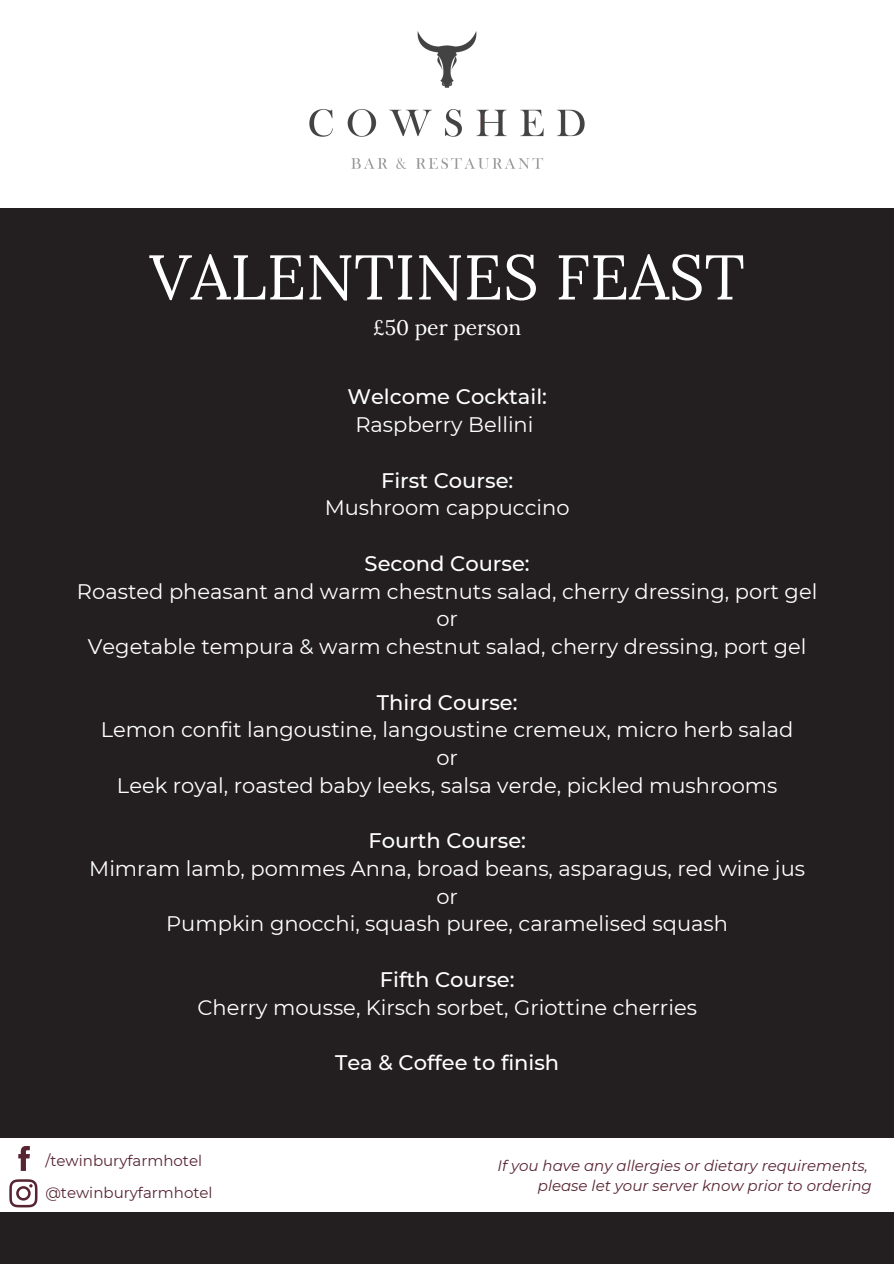
<style>
.page{position:relative;width:894px;height:1264px;background:#fff}
.page>*{position:absolute;margin:0;border:0;box-sizing:border-box;transform-origin:0 0}
.t1{font:63px "Lora";color:#fff}
.t2{font:21px/27.8px "Montserrat";color:#fff;text-align:center}
.t3{font:500 21px "Montserrat";color:#fff}
.t4{font:21px "Lora";color:#fff}
.t5{font:italic 15px/20.2px "Montserrat";color:#572432;text-align:right}
.t6{font:15px/31.5px "Montserrat";color:#572432}
</style>
<div class="page">
<div style="left:0;top:0;width:893px;height:1263px;background:#231f20"></div>
<div style="left:0;top:0;width:893px;height:207px;background:#fff"></div>
<div style="left:0;top:1138px;width:893px;height:73px;background:#fff"></div>
<svg style="left:18px;top:1146px;width:12px;height:24px"></svg>
<svg style="left:9px;top:1179px;width:28px;height:28px"></svg>
<img style="left:309px;top:31px;width:276px;height:138px">
<h1 class="t1" style="left:149px;top:236px;width:596px">VALENTINES FEAST</h1>
<p class="t4" style="left:373px;top:314px;width:149px">£50 per person</p>
<p class="t3" style="left:347px;top:384px;width:201px">Welcome Cocktail:</p>
<p class="t2" style="left:355px;top:411px;width:180px">Raspberry Bellini</p>
<p class="t3" style="left:381px;top:467px;width:134px">First Course:</p>
<p class="t2" style="left:324px;top:494px;width:246px">Mushroom cappuccino</p>
<p class="t3" style="left:364px;top:550px;width:166px">Second Course:</p>
<p class="t2" style="left:77px;top:577px;width:741px">Roasted pheasant and warm chestnuts salad, cherry dressing, port gel or<br>Vegetable tempura &amp; warm chestnut salad, cherry dressing, port gel</p>
<p class="t3" style="left:377px;top:689px;width:142px">Third Course:</p>
<p class="t2" style="left:101px;top:716px;width:694px">Lemon confit langoustine, langoustine cremeux, micro herb salad or<br>Leek royal, roasted baby leeks, salsa verde, pickled mushrooms</p>
<p class="t3" style="left:368px;top:828px;width:159px">Fourth Course:</p>
<p class="t2" style="left:89px;top:854px;width:717px">Mimram lamb, pommes Anna, broad beans, asparagus, red wine jus or<br>Pumpkin gnocchi, squash puree, caramelised squash</p>
<p class="t3" style="left:379px;top:966px;width:136px">Fifth Course:</p>
<p class="t2" style="left:197px;top:993px;width:501px">Cherry mousse, Kirsch sorbet, Griottine cherries</p>
<p class="t3" style="left:335px;top:1049px;width:226px">Tea &amp; Coffee to finish</p>
<p class="t6" style="left:45px;top:1145px;width:169px">/tewinburyfarmhotel @tewinburyfarmhotel</p>
<p class="t5" style="left:497px;top:1155px;width:376px">If you have any allergies or dietary requirements, please let your server know prior to ordering</p>
</div>
